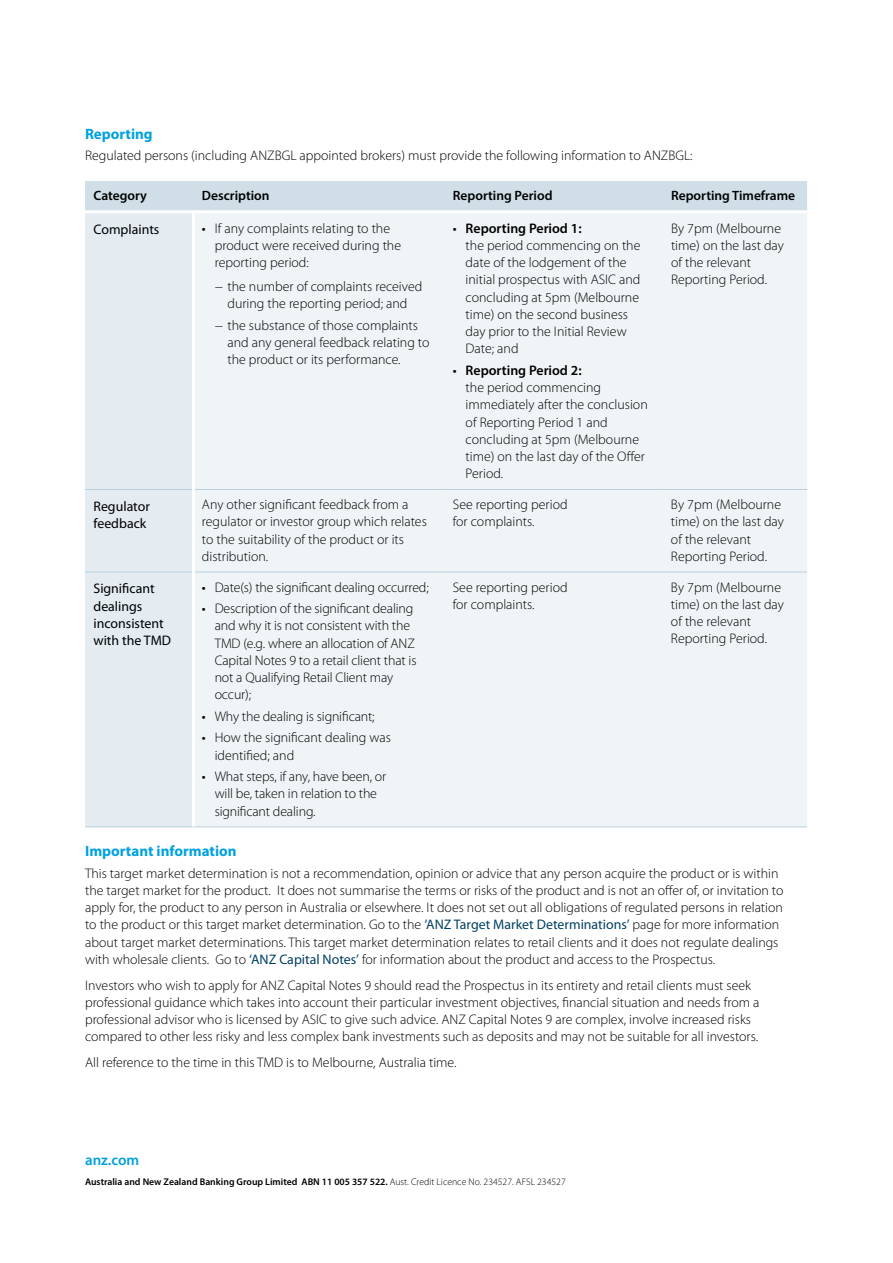
<style>
.page{position:relative;width:893px;height:1263px;background:#fff}
.page>*{position:absolute;margin:0;border:0;box-sizing:border-box;transform-origin:0 0}
.t1{font:700 15px "Myriad Pro";color:#00a1e0}
.t2{font:600 15px "Myriad Pro";color:#00a1e0}
.t3{font:300 13.8px/17.2px "Myriad Pro";color:#000}
.t4{font:13.8px/17.2px "Myriad Pro";color:#000}
.t5{font:600 13.5px "Myriad Pro";color:#000}
.t6{font:600 9.75px "Myriad Pro";color:#000}
.s1{font-weight:400}
.s2{font-weight:600}
.s3{font-weight:400;color:#004062}
.s4{font-weight:300}
</style>
<div class="page">
<div style="left:85px;top:181px;width:722px;height:29px;background:#d0dfe7"></div>
<div style="left:85px;top:213px;width:107px;height:613px;background:#e4ecf1"></div>
<div style="left:195px;top:213px;width:612px;height:613px;background:#eff4f7"></div>
<hr style="left:85px;top:489px;width:107px;height:1px;background:#b7cfdc">
<hr style="left:195px;top:489px;width:249px;height:1px;background:#b7cfdc">
<hr style="left:444px;top:489px;width:218px;height:1px;background:#b7cfdc">
<hr style="left:662px;top:489px;width:145px;height:1px;background:#b7cfdc">
<hr style="left:85px;top:572px;width:107px;height:1px;background:#b7cfdc">
<hr style="left:195px;top:572px;width:249px;height:1px;background:#b7cfdc">
<hr style="left:444px;top:572px;width:218px;height:1px;background:#b7cfdc">
<hr style="left:662px;top:572px;width:145px;height:1px;background:#b7cfdc">
<hr style="left:85px;top:826px;width:108px;height:1px;background:#b7cfdc">
<hr style="left:193px;top:826px;width:251px;height:1px;background:#b7cfdc">
<hr style="left:444px;top:826px;width:218px;height:1px;background:#b7cfdc">
<hr style="left:662px;top:826px;width:145px;height:1px;background:#b7cfdc">
<p class="t1" style="left:85px;top:124px;width:69px">Reporting</p>
<p class="t3" style="left:85px;top:147px;width:609px">Regulated persons (including ANZBGL appointed brokers) must provide the following information to ANZBGL:</p>
<p class="t5" style="left:94px;top:187px;width:55px">Category</p>
<p class="t5" style="left:202px;top:187px;width:69px">Description</p>
<p class="t5" style="left:453px;top:187px;width:101px">Reporting Period</p>
<p class="t5" style="left:671px;top:187px;width:126px">Reporting Timeframe</p>
<p class="t4" style="left:94px;top:221px;width:67px">Complaints</p>
<p class="t3" style="left:215px;top:219px;width:188px;text-indent:-13px"><span class="s1">•</span> If any complaints relating to the product were received during the reporting period:</p>
<p class="t3" style="left:215px;top:277px;width:209px;text-align:center">− the number of complaints received during the reporting period; and</p>
<p class="t3" style="left:227px;top:316px;width:204px;text-indent:-13px">− the substance of those complaints and any general feedback relating to the product or its performance.</p>
<p class="t3" style="left:671px;top:219px;width:114px">By 7pm (Melbourne time) on the last day of the relevant<br>Reporting Period.</p>
<p class="t3" style="left:466px;top:219px;width:176px;text-indent:-13px"><span class="s1">•</span> <span class="s2">Reporting Period 1:<br></span>the period commencing on the date of the lodgement of the initial prospectus with ASIC and concluding at 5pm (Melbourne time) on the second business day prior to the Initial Review<br>Date; and</p>
<p class="t3" style="left:466px;top:361px;width:184px;text-indent:-13px"><span class="s1">•</span> <span class="s2">Reporting Period 2:<br></span>the period commencing immediately after the conclusion of Reporting Period 1 and concluding at 5pm (Melbourne time) on the last day of the Offer<br>Period.</p>
<p class="t4" style="left:94px;top:497px;width:58px">Regulator feedback</p>
<p class="t3" style="left:202px;top:496px;width:226px">Any other significant feedback from a regulator or investor group which relates to the suitability of the product or its distribution.</p>
<p class="t3" style="left:453px;top:496px;width:116px">See reporting period for complaints.</p>
<p class="t3" style="left:671px;top:496px;width:114px">By 7pm (Melbourne time) on the last day of the relevant<br>Reporting Period.</p>
<p class="t4" style="left:94px;top:580px;width:79px">Significant dealings inconsistent with the TMD</p>
<p class="t3" style="left:202px;top:578px;width:228px"><span class="s1">•</span> Date(s) the significant dealing occurred;</p>
<p class="t3" style="left:453px;top:578px;width:116px">See reporting period for complaints.</p>
<p class="t3" style="left:671px;top:578px;width:114px">By 7pm (Melbourne time) on the last day of the relevant<br>Reporting Period.</p>
<p class="t3" style="left:215px;top:600px;width:203px;text-indent:-13px"><span class="s1">•</span> Description of the significant dealing and why it is not consistent with the<br>TMD (e.g. where an allocation of ANZ<br>Capital Notes 9 to a retail client that is not a Qualifying Retail Client may occur);</p>
<p class="t3" style="left:202px;top:708px;width:174px"><span class="s1">•</span> Why the dealing is significant;</p>
<p class="t3" style="left:215px;top:729px;width:178px;text-indent:-13px"><span class="s1">•</span> How the significant dealing was identified; and</p>
<p class="t3" style="left:215px;top:768px;width:173px;text-indent:-13px"><span class="s1">•</span> What steps, if any, have been, or will be, taken in relation to the significant dealing.</p>
<p class="t1" style="left:85px;top:841px;width:153px">Important information</p>
<p class="t3" style="left:85px;top:864px;width:700px">This target market determination is not a recommendation, opinion or advice that any person acquire the product or is within the target market for the product. It does not summarise the terms or risks of the product and is not an offer of, or invitation to apply for, the product to any person in Australia or elsewhere. It does not set out all obligations of regulated persons in relation to the product or this target market determination. Go to the <span class="s3">‘ANZ Target Market Determinations’</span> page for more information about target market determinations. This target market determination relates to retail clients and it does not regulate dealings with wholesale clients. Go to <span class="s3">‘ANZ Capital Notes’</span> for information about the product and access to the Prospectus.</p>
<p class="t3" style="left:85px;top:976px;width:676px">Investors who wish to apply for ANZ Capital Notes 9 should read the Prospectus in its entirety and retail clients must seek professional guidance which takes into account their particular investment objectives, financial situation and needs from a professional advisor who is licensed by ASIC to give such advice. ANZ Capital Notes 9 are complex, involve increased risks compared to other less risky and less complex bank investments such as deposits and may not be suitable for all investors.</p>
<p class="t3" style="left:85px;top:1054px;width:373px">All reference to the time in this TMD is to Melbourne, Australia time.</p>
<p class="t2" style="left:85px;top:1150px;width:56px">anz.com</p>
<p class="t6" style="left:85px;top:1176px;width:482px">Australia and New Zealand Banking Group Limited ABN 11 005 357 522. <span class="s4">Aust. Credit Licence No. 234527. AFSL 234527</span></p>
</div>
